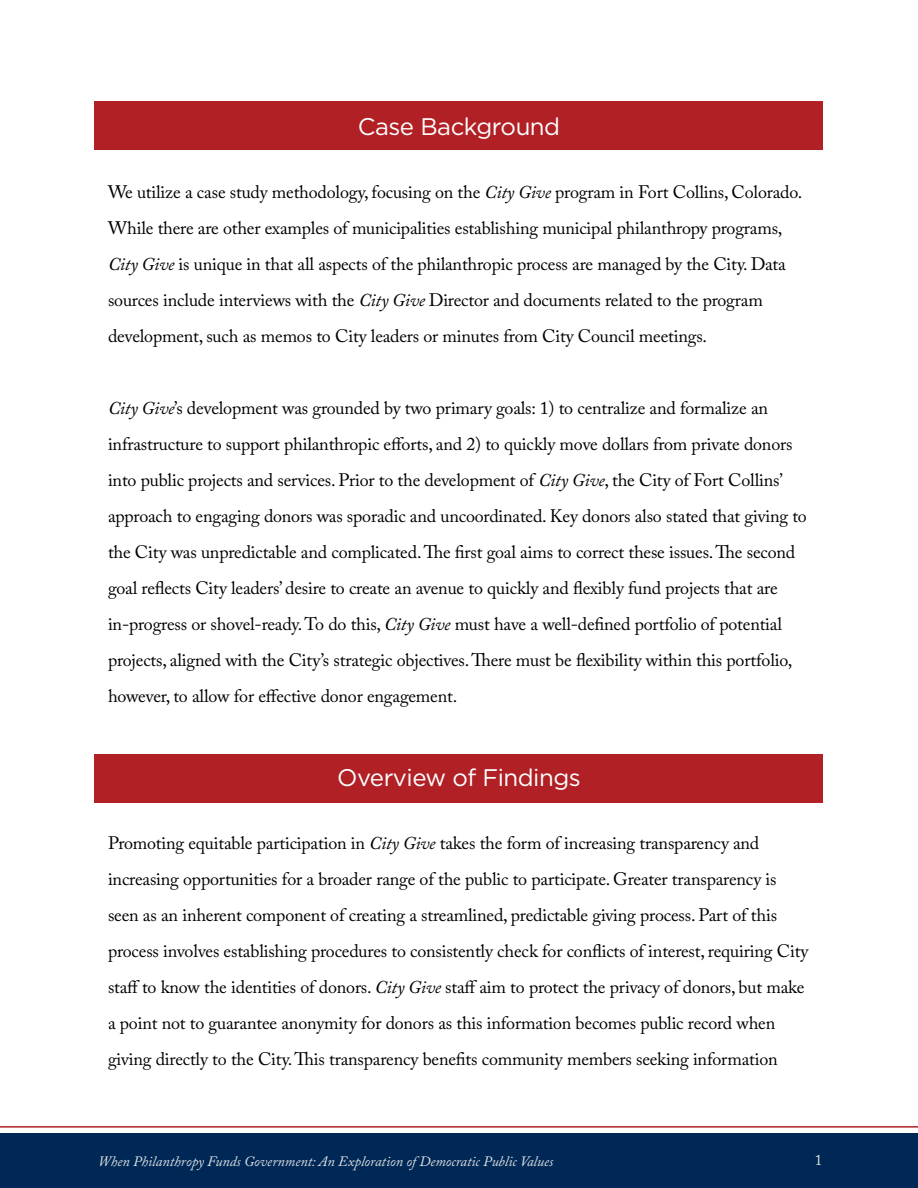
<style>
.page{position:relative;width:918px;height:1188px;background:#fff}
.page>*{position:absolute;margin:0;border:0;box-sizing:border-box;transform-origin:0 0}
.t1{font:24px "Gotham";letter-spacing:-.02em;color:#fff}
.t2{font:18px/36px "Adobe Caslon Pro";letter-spacing:-.01em;color:#000}
.t3{font:15px "Adobe Caslon Pro";color:#dfe1e4}
.t4{font:italic 14.25px "Adobe Caslon Pro";color:#dfe1e4}
.s1{font-style:italic}
</style>
<div class="page">
<div style="left:0;top:1133px;width:918px;height:55px;background:#002856"></div>
<hr style="left:0;top:1126px;width:918px;height:2px;background:#b12025">
<div style="left:94px;top:101px;width:730px;height:49px;background:#b12025"></div>
<div style="left:94px;top:754px;width:730px;height:48px;background:#b12025"></div>
<p class="t1" style="left:358px;top:111px;width:204px">Case Background</p>
<p class="t2" style="left:108px;top:173px;width:696px">We utilize a case study methodology, focusing on the <span class="s1">City Give</span> program in Fort Collins, Colorado.<br>While there are other examples of municipalities establishing municipal philanthropy programs, <span class="s1">City Give</span> is unique in that all aspects of the philanthropic process are managed by the City. Data sources include interviews with the <span class="s1">City Give</span> Director and documents related to the program development, such as memos to City leaders or minutes from City Council meetings.</p>
<p class="t2" style="left:108px;top:389px;width:700px"><span class="s1">City Give</span>’s development was grounded by two primary goals: 1) to centralize and formalize an infrastructure to support philanthropic efforts, and 2) to quickly move dollars from private donors into public projects and services. Prior to the development of <span class="s1">City Give</span>, the City of Fort Collins’ approach to engaging donors was sporadic and uncoordinated. Key donors also stated that giving to the City was unpredictable and complicated. The first goal aims to correct these issues. The second goal reflects City leaders’ desire to create an avenue to quickly and flexibly fund projects that are in-progress or shovel-ready. To do this, <span class="s1">City Give</span> must have a well-defined portfolio of potential projects, aligned with the City’s strategic objectives. There must be flexibility within this portfolio, however, to allow for effective donor engagement.</p>
<p class="t1" style="left:337px;top:762px;width:245px">Overview of Findings</p>
<p class="t2" style="left:108px;top:824px;width:702px">Promoting equitable participation in <span class="s1">City Give</span> takes the form of increasing transparency and increasing opportunities for a broader range of the public to participate. Greater transparency is seen as an inherent component of creating a streamlined, predictable giving process. Part of this process involves establishing procedures to consistently check for conflicts of interest, requiring City staff to know the identities of donors. <span class="s1">City Give</span> staff aim to protect the privacy of donors, but make a point not to guarantee anonymity for donors as this information becomes public record when giving directly to the City. This transparency benefits community members seeking information</p>
<p class="t4" style="left:98px;top:1152px;width:457px">When Philanthropy Funds Government: An Exploration of Democratic Public Values</p>
<p class="t3" style="left:815px;top:1151px;width:9px">1</p>
</div>
